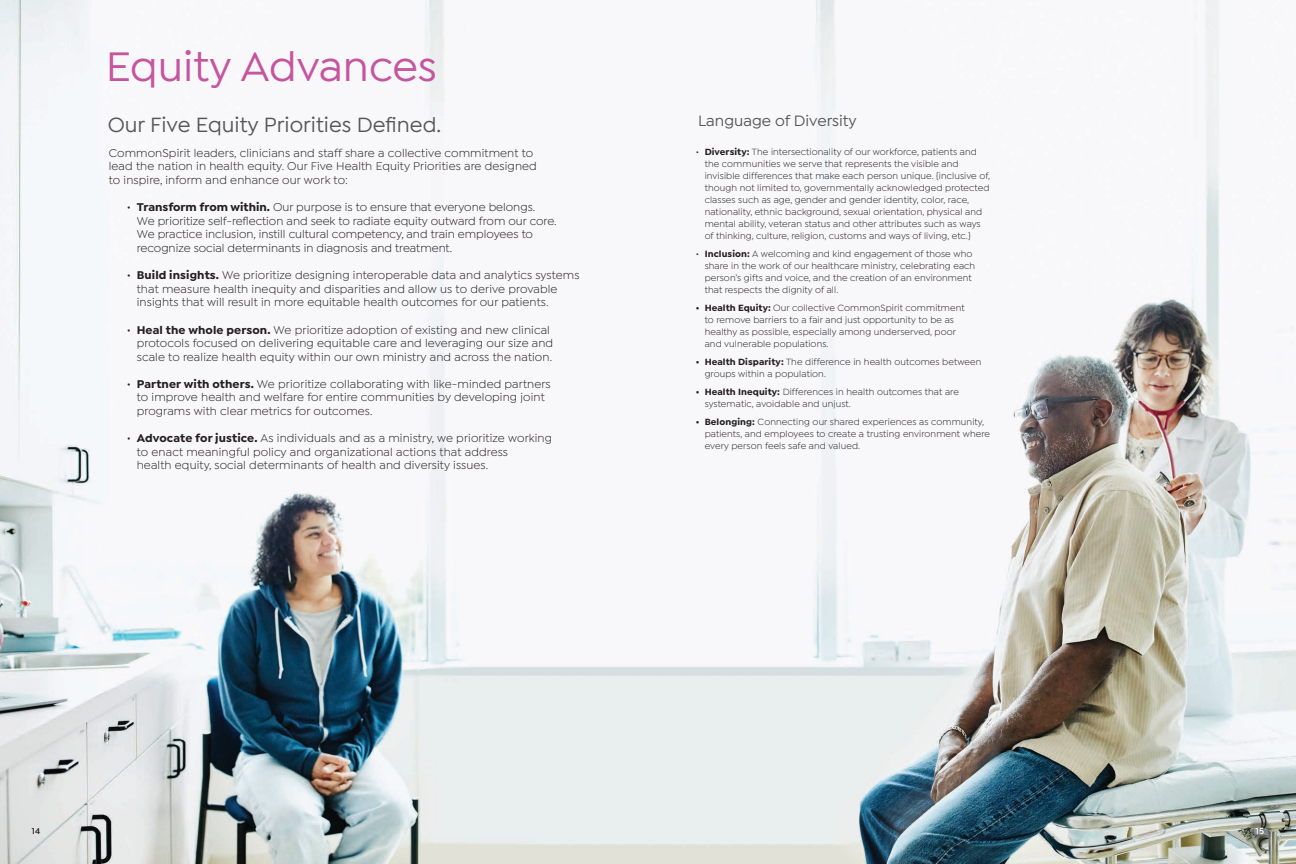
<style>
.page{position:relative;width:1296px;height:864px;background:#fff}
.page>*{position:absolute;margin:0;border:0;box-sizing:border-box;transform-origin:0 0}
.t1{font:500 44px "Isidora Sans";color:#c4559e}
.t2{font:500 22px "Isidora Sans";color:#565658}
.t3{font:500 16px "Isidora Sans";color:#565658}
.t4{font:12px/13.6px "Isidora Sans";letter-spacing:.01em;color:#231f20}
.t5{font:9.6px/12px "Isidora Sans";letter-spacing:.01em;color:#231f20}
.t6{font:600 9px "Isidora Sans";color:#231f20}
.t7{font:600 9px "Isidora Sans";color:#fff}
.s1{font-weight:700}
</style>
<div class="page">
<img style="left:0;top:0;width:1296px;height:864px">
<div style="left:1247px;top:819px;width:26px;height:24px;background:#231f20;opacity:.39"></div>
<p class="t1" style="left:106px;top:41px;width:333px">Equity Advances</p>
<p class="t2" style="left:108px;top:112px;width:335px">Our Five Equity Priorities Defined.</p>
<p class="t4" style="left:109px;top:146px;width:430px">CommonSpirit leaders, clinicians and staff share a collective commitment to lead the nation in health equity. Our Five Health Equity Priorities are designed to inspire, inform and enhance our work to:</p>
<p class="t4" style="left:137px;top:200px;width:421px;text-indent:-10px">• <span class="s1">Transform from within.</span> Our purpose is to ensure that everyone belongs.<br>We prioritize self-reflection and seek to radiate equity outward from our core.<br>We practice inclusion, instill cultural competency, and train employees to recognize social determinants in diagnosis and treatment.</p>
<p class="t4" style="left:137px;top:268px;width:444px;text-indent:-10px">• <span class="s1">Build insights.</span> We prioritize designing interoperable data and analytics systems that measure health inequity and disparities and allow us to derive provable insights that will result in more equitable health outcomes for our patients.</p>
<p class="t4" style="left:137px;top:323px;width:418px;text-indent:-10px">• <span class="s1">Heal the whole person.</span> We prioritize adoption of existing and new clinical protocols focused on delivering equitable care and leveraging our size and scale to realize health equity within our own ministry and across the nation.</p>
<p class="t4" style="left:137px;top:377px;width:415px;text-indent:-10px">• <span class="s1">Partner with others.</span> We prioritize collaborating with like-minded partners to improve health and welfare for entire communities by developing joint programs with clear metrics for outcomes.</p>
<p class="t4" style="left:137px;top:431px;width:417px;text-indent:-10px">• <span class="s1">Advocate for justice.</span> As individuals and as a ministry, we prioritize working to enact meaningful policy and organizational actions that address<br>health equity, social determinants of health and diversity issues.</p>
<p class="t3" style="left:698px;top:111px;width:160px">Language of Diversity</p>
<p class="t5" style="left:705px;top:146px;width:287px;text-indent:-9px">• <span class="s1">Diversity:</span> The intersectionality of our workforce, patients and the communities we serve that represents the visible and invisible differences that make each person unique. {inclusive of, though not limited to, governmentally acknowledged protected classes such as age, gender and gender identity, color, race, nationality, ethnic background, sexual orientation, physical and mental ability, veteran status and other attributes such as ways of thinking, culture, religion, customs and ways of living, etc.}</p>
<p class="t5" style="left:705px;top:248px;width:272px;text-indent:-9px">• <span class="s1">Inclusion:</span> A welcoming and kind engagement of those who share in the work of our healthcare ministry, celebrating each person’s gifts and voice, and the creation of an environment that respects the dignity of all.</p>
<p class="t5" style="left:705px;top:302px;width:261px;text-indent:-9px"><span class="s1">• Health Equity:</span> Our collective CommonSpirit commitment to remove barriers to a fair and just opportunity to be as healthy as possible, especially among underserved, poor and vulnerable populations.</p>
<p class="t5" style="left:705px;top:356px;width:278px;text-indent:-9px"><span class="s1">• Health Disparity:</span> The difference in health outcomes between groups within a population.</p>
<p class="t5" style="left:705px;top:386px;width:256px;text-indent:-9px"><span class="s1">• Health Inequity:</span> Differences in health outcomes that are systematic, avoidable and unjust.</p>
<p class="t5" style="left:705px;top:416px;width:287px;text-indent:-9px"><span class="s1">• Belonging:</span> Connecting our shared experiences as community, patients, and employees to create a trusting environment where every person feels safe and valued.</p>
<p class="t6" style="left:32px;top:826px;width:10px">14</p>
<p class="t7" style="left:1256px;top:826px;width:10px">15</p>
</div>
